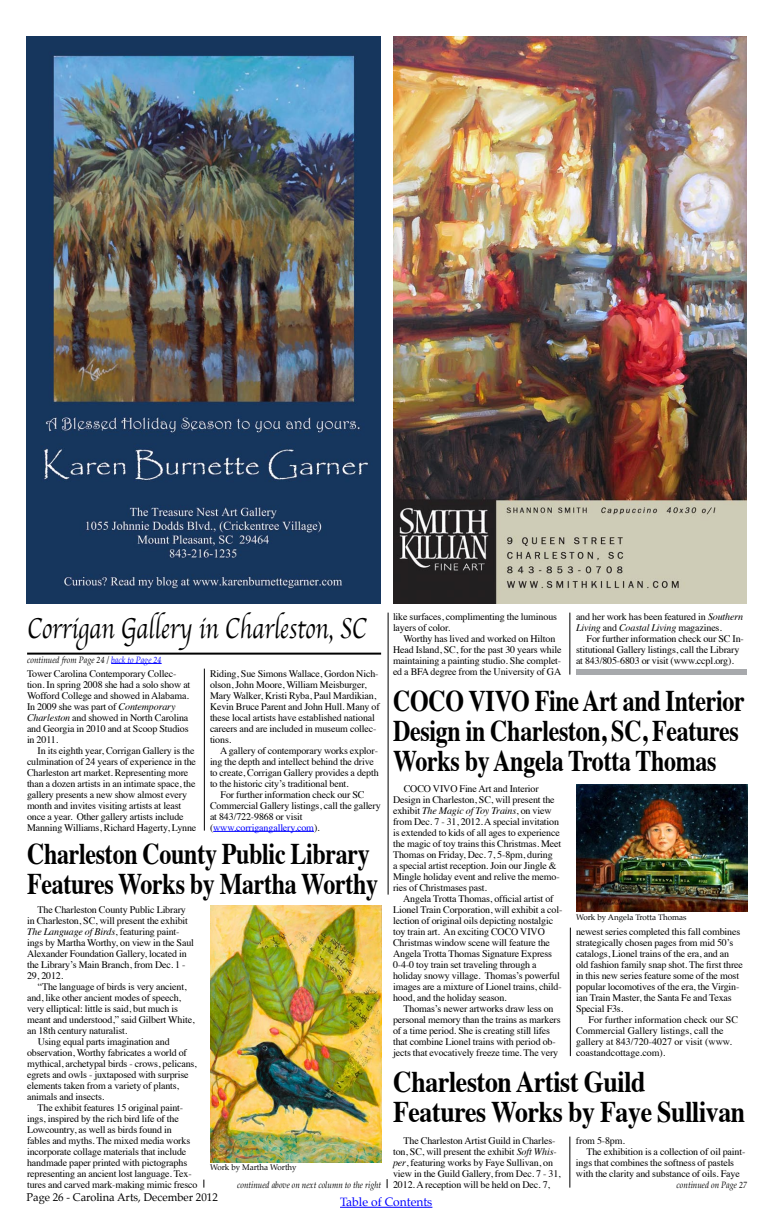
<style>
.page{position:relative;width:774px;height:1224px;background:#fff}
.page>*{position:absolute;margin:0;border:0;box-sizing:border-box;transform-origin:0 0}
.t1{font:700 30px/30px "Times";letter-spacing:-.015em;color:#000;scale:.8 1}
.t2{font:700 30px/30px "Times";letter-spacing:-.015em;color:#000;scale:.86 1}
.t3{font:30px "Apple Chancery";color:#000;scale:.78 1}
.t4{font:12px "Palatino";color:#00f}
.t5{font:11px "Palatino";color:#000}
.t6{font:10px/11px "Times";letter-spacing:-.015em;color:#000}
.t7{font:italic 9px "Palatino";color:#000;scale:.9 1}
.t8{font:8px "Palatino";color:#000}
.s1{color:#00f}
.s2{font-style:italic}
</style>
<div class="page">
<hr style="left:340px;top:1207px;width:92px;height:1px;background:#00f">
<hr style="left:111px;top:663px;width:51px;height:1px;background:#00f">
<hr style="left:27px;top:653px;width:354px;height:2px;background:#000">
<hr style="left:213px;top:831px;width:101px;height:1px;background:#00f">
<hr style="left:204px;top:669px;width:1px;height:162px;background:#000">
<img style="left:210px;top:906px;width:171px;height:256px">
<hr style="left:570px;top:613px;width:1px;height:62px;background:#000">
<div style="left:576px;top:670px;width:171px;height:5px;background:#a7a9ac"></div>
<img style="left:576px;top:785px;width:171px;height:127px">
<hr style="left:570px;top:928px;width:1px;height:128px;background:#000">
<hr style="left:570px;top:1137px;width:1px;height:51px;background:#000">
<hr style="left:388px;top:613px;width:1px;height:282px;background:#000">
<img style="left:27px;top:37px;width:354px;height:567px">
<img style="left:394px;top:37px;width:353px;height:567px">
<h1 class="t3" style="left:27px;top:605px;width:437px">Corrigan Gallery in Charleston, SC</h1>
<p class="t7" style="left:27px;top:652px;width:151px">continued from Page 24 / <span class="s1">back to Page 24</span></p>
<p class="t6" style="left:210px;top:667px;width:171px">Riding, Sue Simons Wallace, Gordon Nich&shy;olson, John Moore, William Meisburger, Mary Walker, Kristi Ryba, Paul Mardikian, Kevin Bruce Parent and John Hull. Many of these local artists have established national careers and are included in museum collec&shy;tions.</p>
<p class="t6" style="left:210px;top:744px;width:170px;text-indent:10px">A gallery of contemporary works explor&shy;ing the depth and intellect behind the drive to create, Corrigan Gallery provides a depth to the historic city’s traditional bent.</p>
<p class="t6" style="left:210px;top:788px;width:172px;text-indent:11px">For further information check our SC Commercial Gallery listings, call the gallery at 843/722-9868 or visit (<span class="s1">www.corrigangallery.com</span>).</p>
<p class="t6" style="left:27px;top:667px;width:165px">Tower Carolina Contemporary Collec&shy;tion. In spring 2008 she had a solo show at Wofford College and showed in Alabama.<br>In 2009 she was part of <span class="s2">Contemporary Charleston</span> and showed in North Carolina and Georgia in 2010 and at Scoop Studios in 2011.</p>
<p class="t6" style="left:27px;top:744px;width:171px;text-indent:11px">In its eighth year, Corrigan Gallery is the culmination of 24 years of experience in the Charleston art market. Representing more than a dozen artists in an intimate space, the gallery presents a new show almost every month and invites visiting artists at least once a year. Other gallery artists include Manning Williams, Richard Hagerty, Lynne</p>
<h1 class="t1" style="left:27px;top:836px;width:441px">Charleston County Public Library<br>Features Works by Martha Worthy</h1>
<p class="t6" style="left:27px;top:903px;width:168px;text-indent:10px">The Charleston County Public Library in Charleston, SC, will present the exhibit <span class="s2">The Language of Birds</span>, featuring paint&shy;ings by Martha Worthy, on view in the Saul Alexander Foundation Gallery, located in the Library’s Main Branch, from Dec. 1 - 29, 2012.</p>
<p class="t6" style="left:38px;top:980px;width:150px">“The language of birds is very ancient,</p>
<p class="t6" style="left:27px;top:991px;width:155px">and, like other ancient modes of speech,</p>
<p class="t6" style="left:27px;top:1002px;width:153px">very elliptical: little is said, but much is</p>
<p class="t6" style="left:27px;top:1013px;width:169px">meant and understood,” said Gilbert White,</p>
<p class="t6" style="left:27px;top:1024px;width:102px">an 18th century naturalist.</p>
<p class="t6" style="left:38px;top:1035px;width:134px">Using equal parts imagination and</p>
<p class="t6" style="left:27px;top:1046px;width:161px">observation, Worthy fabricates a world of</p>
<p class="t6" style="left:27px;top:1057px;width:171px">mythical, archetypal birds - crows, pelicans,</p>
<p class="t6" style="left:27px;top:1068px;width:163px">egrets and owls - juxtaposed with surprise</p>
<p class="t6" style="left:27px;top:1079px;width:154px">elements taken from a variety of plants,</p>
<p class="t6" style="left:27px;top:1090px;width:79px">animals and insects.</p>
<p class="t6" style="left:38px;top:1101px;width:147px">The exhibit features 15 original paint-</p>
<p class="t6" style="left:27px;top:1112px;width:153px">ings, inspired by the rich bird life of the</p>
<p class="t6" style="left:27px;top:1123px;width:146px">Lowcountry, as well as birds found in</p>
<p class="t6" style="left:27px;top:1134px;width:165px">fables and myths. The mixed media works</p>
<p class="t6" style="left:27px;top:1145px;width:161px">incorporate collage materials that include</p>
<p class="t6" style="left:27px;top:1156px;width:162px">handmade paper printed with pictographs</p>
<p class="t6" style="left:27px;top:1167px;width:166px">representing an ancient lost language. Tex-</p>
<p class="t6" style="left:27px;top:1178px;width:172px">tures and carved mark-making mimic fresco</p>
<p class="t8" style="left:210px;top:1161px;width:88px">Work by Martha Worthy</p>
<p class="t7" style="left:237px;top:1177px;width:162px">continued above on next column to the right</p>
<p class="t6" style="left:393px;top:610px;width:166px">like surfaces, complimenting the luminous layers of color.</p>
<p class="t6" style="left:393px;top:632px;width:170px;text-align:center">Worthy has lived and worked on Hilton Head Island, SC, for the past 30 years while maintaining a painting studio. She complet&shy;ed a BFA degree from the University of GA</p>
<p class="t6" style="left:576px;top:610px;width:169px">and her work has been featured in <span class="s2">Southern<br>Living</span> and <span class="s2">Coastal Living</span> magazines.</p>
<p class="t6" style="left:576px;top:632px;width:169px;text-indent:11px">For further information check our SC In&shy;stitutional Gallery listings, call the Library at 843/805-6803 or visit (www.ccpl.org).</p>
<h1 class="t1" style="left:393px;top:683px;width:441px">COCO VIVO Fine Art and Interior<br>Design in Charleston, SC, Features<br>Works by Angela Trotta Thomas</h1>
<p class="t6" style="left:393px;top:782px;width:170px;text-indent:11px">COCO VIVO Fine Art and Interior Design in Charleston, SC, will present the exhibit <span class="s2">The Magic of Toy Trains</span>, on view from Dec. 7 - 31, 2012. A special invitation is extended to kids of all ages to experience the magic of toy trains this Christmas. Meet Thomas on Friday, Dec. 7, 5-8pm, during<br>a special artist reception. Join our Jingle &amp; Mingle holiday event and relive the memo&shy;ries of Christmases past.</p>
<p class="t6" style="left:393px;top:892px;width:171px;text-indent:10px">Angela Trotta Thomas, official artist of Lionel Train Corporation, will exhibit a col&shy;lection of original oils depicting nostalgic toy train art. An exciting COCO VIVO Christmas window scene will feature the Angela Trotta Thomas Signature Express 0-4-0 toy train set traveling through a holiday snowy village. Thomas’s powerful images are a mixture of Lionel trains, child&shy;hood, and the holiday season.</p>
<p class="t6" style="left:393px;top:1002px;width:169px;text-indent:10px">Thomas’s newer artworks draw less on personal memory than the trains as markers of a time period. She is creating still lifes that combine Lionel trains with period ob&shy;jects that evocatively freeze time. The very</p>
<p class="t8" style="left:576px;top:911px;width:112px">Work by Angela Trotta Thomas</p>
<p class="t6" style="left:576px;top:925px;width:168px">newest series completed this fall combines strategically chosen pages from mid 50’s catalogs, Lionel trains of the era, and an old fashion family snap shot. The first three in this new series feature some of the most popular locomotives of the era, the Virgin&shy;ian Train Master, the Santa Fe and Texas Special F3s.</p>
<p class="t6" style="left:576px;top:1013px;width:164px;text-indent:12px">For further information check our SC Commercial Gallery listings, call the gallery at 843/720-4027 or visit (www. coastandcottage.com).</p>
<h1 class="t2" style="left:393px;top:1063px;width:411px">Charleston Artist Guild<br>Features Works by Faye Sullivan</h1>
<p class="t6" style="left:393px;top:1134px;width:169px;text-indent:10px">The Charleston Artist Guild in Charles&shy;ton, SC, will present the exhibit <span class="s2">Soft Whis&shy;per</span>, featuring works by Faye Sullivan, on view in the Guild Gallery, from Dec. 7 - 31, 2012. A reception will be held on Dec. 7,</p>
<p class="t6" style="left:576px;top:1134px;width:51px">from 5-8pm.</p>
<p class="t6" style="left:586px;top:1145px;width:161px">The exhibition is a collection of oil paint-</p>
<p class="t6" style="left:576px;top:1156px;width:160px">ings that combines the softness of pastels</p>
<p class="t6" style="left:576px;top:1167px;width:165px">with the clarity and substance of oils. Faye</p>
<p class="t7" style="left:677px;top:1178px;width:80px">continued on Page 27</p>
<p class="t5" style="left:27px;top:1188px;width:193px">Page 26 - Carolina Arts, December 2012</p>
<p class="t4" style="left:340px;top:1192px;width:94px">Table of Contents</p>
</div>
